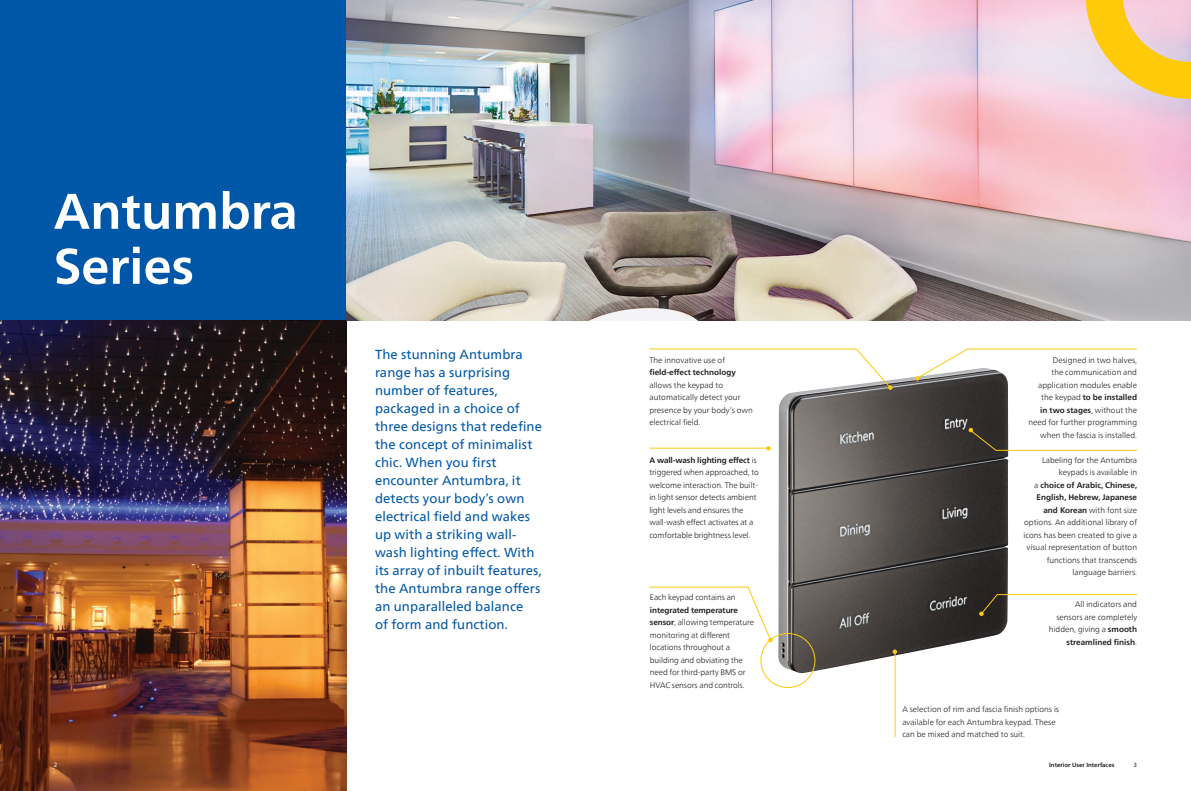
<style>
.page{position:relative;width:1191px;height:791px;background:#fff}
.page>*{position:absolute;margin:0;border:0;box-sizing:border-box;transform-origin:0 0}
.t1{font:700 50px/55px "Neue Frutiger World";color:#fff}
.t2{font:13px/18px "Neue Frutiger World";letter-spacing:.01em;color:#0157a7}
.t3{font:300 8px/12.5px "Neue Frutiger World";color:#231f20}
.t4{font:700 8px "Neue Frutiger World";color:#231f20}
.t5{font:700 6px "Neue Frutiger World";color:#231f20}
.t6{font:6px "Neue Frutiger World";color:#231f20}
.t7{font:6px "Neue Frutiger World";color:#fff}
.s1{font-weight:700}
</style>
<div class="page">
<img style="left:778px;top:377px;width:230px;height:296px">
<div style="left:760px;top:633px;width:55px;height:55px;border:1px solid #feca0a;border-radius:50%"></div>
<hr style="left:894px;top:652px;width:1px;height:85px;background:#feca0a">
<hr style="left:649px;top:448px;width:119px;height:1px;background:#feca0a">
<svg style="left:649px;top:348px;width:243px;height:42px"></svg>
<svg style="left:915px;top:348px;width:222px;height:33px"></svg>
<svg style="left:968px;top:428px;width:169px;height:23px"></svg>
<svg style="left:649px;top:587px;width:124px;height:55px"></svg>
<svg style="left:892px;top:649px;width:5px;height:5px"></svg>
<svg style="left:979px;top:594px;width:158px;height:22px"></svg>
<svg style="left:766px;top:446px;width:4px;height:5px"></svg>
<div style="left:0;top:0;width:347px;height:321px;background:#0157a7"></div>
<img style="left:0;top:320px;width:347px;height:471px">
<img style="left:346px;top:0;width:845px;height:321px">
<svg style="left:1085px;top:0;width:106px;height:99px;background:#f3ce80"></svg>
<h1 class="t1" style="left:54px;top:183px;width:245px">Antumbra<br>Series</h1>
<p class="t7" style="left:54px;top:760px;width:5px">2</p>
<p class="t2" style="left:375px;top:346px;width:168px">The stunning Antumbra range has a surprising number of features, packaged in a choice of three designs that redefine the concept of minimalist chic. When you first encounter Antumbra, it detects your body’s own electrical field and wakes up with a striking wall&shy;wash lighting effect. With its array of inbuilt features, the Antumbra range offers an unparalleled balance<br>of form and function.</p>
<p class="t3" style="left:649px;top:354px;width:77px">The innovative use of</p>
<p class="t4" style="left:649px;top:365px;width:88px">field-effect technology</p>
<p class="t3" style="left:649px;top:378px;width:105px">allows the keypad to automatically detect your presence by your body’s own electrical field.</p>
<p class="t3" style="left:649px;top:454px;width:111px"><span class="s1">A wall-wash lighting effect</span> is triggered when approached, to welcome interaction. The built&shy;in light sensor detects ambient light levels and ensures the wall-wash effect activates at a comfortable brightness level.</p>
<p class="t3" style="left:650px;top:591px;width:87px">Each keypad contains an</p>
<p class="t3" style="left:650px;top:604px;width:106px"><span class="s1">integrated temperature sensor</span>, allowing temperature monitoring at different locations throughout a building and obviating the need for third-party BMS or<br>HVAC sensors and controls.</p>
<p class="t3" style="left:1028px;top:353px;width:110px;text-align:right">Designed in two halves,<br>the communication and application modules enable the keypad <span class="s1">to be installed<br>in two stages</span>, without the need for further programming when the fascia is installed.</p>
<p class="t3" style="left:1023px;top:454px;width:115px;text-align:right">Labeling for the Antumbra keypads is available in<br>a <span class="s1">choice of Arabic, Chinese,<br>English, Hebrew, Japanese and Korean</span> with font size options. An additional library of icons has been created to give a visual representation of button functions that transcends language barriers.</p>
<p class="t3" style="left:1049px;top:598px;width:90px;text-align:right">All indicators and sensors are completely hidden, giving a <span class="s1">smooth streamlined finish</span>.</p>
<p class="t3" style="left:902px;top:703px;width:158px">A selection of rim and fascia finish options is available for each Antumbra keypad. These can be mixed and matched to suit.</p>
<p class="t5" style="left:1049px;top:760px;width:67px">Interior User Interfaces</p>
<p class="t6" style="left:1133px;top:760px;width:5px">3</p>
</div>
